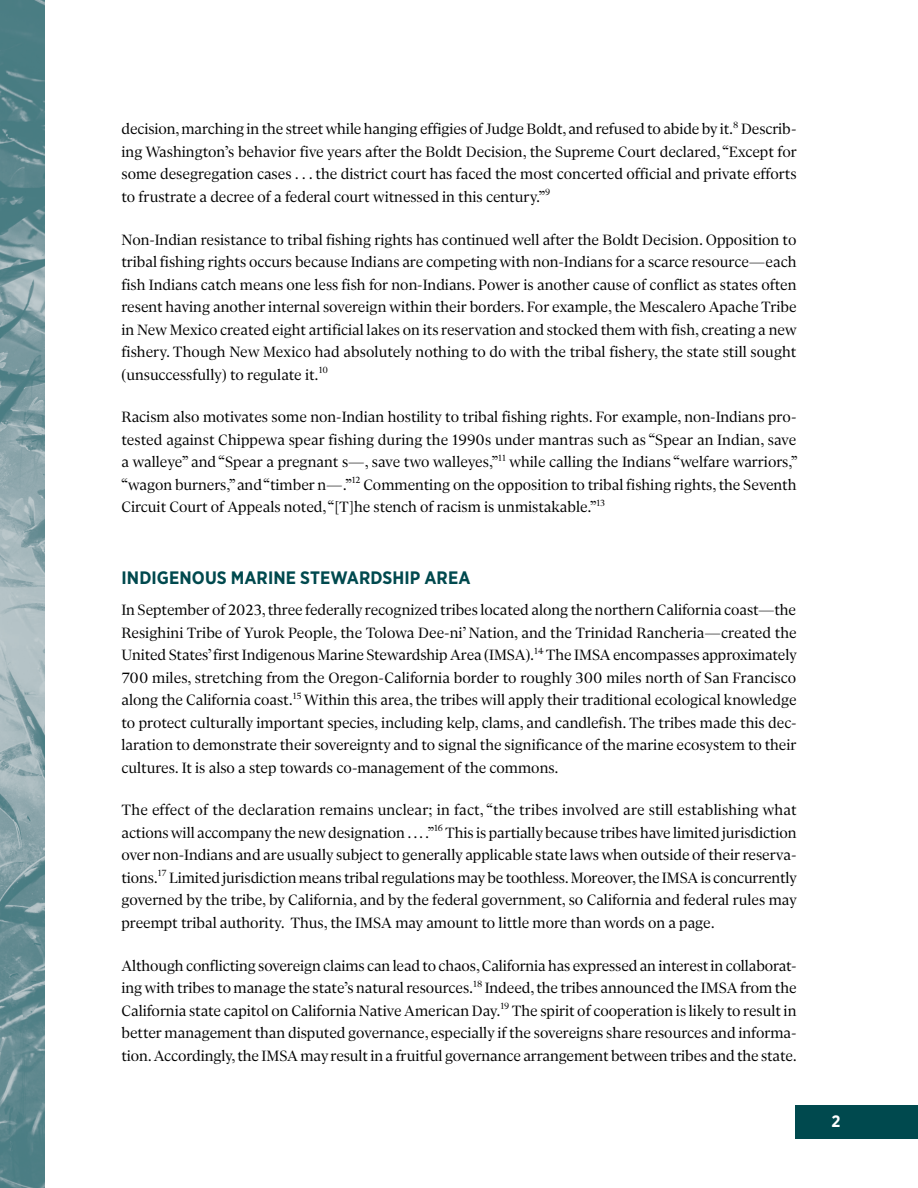
<style>
.page{position:relative;width:918px;height:1188px;background:#fff}
.page>*{position:absolute;margin:0;border:0;box-sizing:border-box;transform-origin:0 0}
.header_level_1{font:700 18px "Gotham Narrow";letter-spacing:.005em;color:#00494e}
.body{font:16.5px/22.5px "Gliko Modern S";color:#000;text-align:justify}
.t1{font:700 16.5px "Gotham Narrow";color:#fff}
</style>
<div class="page">
<div style="left:796px;top:1105px;width:122px;height:33px;background:#00494e"></div>
<img style="left:0;top:0;width:45px;height:1188px">
<p class="body" style="left:122px;top:118px;width:677px">decision, marching in the street while hanging effigies of Judge Boldt, and refused to abide by it.<sup>8</sup> Describ&shy;ing Washington’s behavior five years after the Boldt Decision, the Supreme Court declared, “Except for some desegregation cases . . . the district court has faced the most concerted official and private efforts to frustrate a decree of a federal court witnessed in this century.”<sup>9</sup></p>
<p class="body" style="left:122px;top:228px;width:677px">Non-Indian resistance to tribal fishing rights has continued well after the Boldt Decision. Opposition to tribal fishing rights occurs because Indians are competing with non-Indians for a scarce resource—each fish Indians catch means one less fish for non-Indians. Power is another cause of conflict as states often resent having another internal sovereign within their borders. For example, the Mescalero Apache Tribe in New Mexico created eight artificial lakes on its reservation and stocked them with fish, creating a new fishery. Though New Mexico had absolutely nothing to do with the tribal fishery, the state still sought (unsuccessfully) to regulate it.<sup>10</sup></p>
<p class="body" style="left:122px;top:406px;width:678px">Racism also motivates some non-Indian hostility to tribal fishing rights. For example, non-Indians pro&shy;tested against Chippewa spear fishing during the 1990s under mantras such as “Spear an Indian, save a walleye” and “Spear a pregnant s—, save two walleyes,”<sup>11</sup> while calling the Indians “welfare warriors,” “wagon burners,” and “timber n—.”<sup>12</sup> Commenting on the opposition to tribal fishing rights, the Seventh Circuit Court of Appeals noted, “[T]he stench of racism is unmistakable.”<sup>13</sup></p>
<p class="header_level_1" style="left:122px;top:566px;width:351px">INDIGENOUS MARINE STEWARDSHIP AREA</p>
<p class="body" style="left:122px;top:599px;width:677px">In September of 2023, three federally recognized tribes located along the northern California coast—the Resighini Tribe of Yurok People, the Tolowa Dee-ni’ Nation, and the Trinidad Rancheria—created the United States’ first Indigenous Marine Stewardship Area (IMSA).<sup>14</sup> The IMSA encompasses approximately 700 miles, stretching from the Oregon-California border to roughly 300 miles north of San Francisco along the California coast.<sup>15</sup> Within this area, the tribes will apply their traditional ecological knowledge to protect culturally important species, including kelp, clams, and candlefish. The tribes made this dec&shy;laration to demonstrate their sovereignty and to signal the significance of the marine ecosystem to their cultures. It is also a step towards co-management of the commons.</p>
<p class="body" style="left:122px;top:799px;width:677px">The effect of the declaration remains unclear; in fact, “the tribes involved are still establishing what actions will accompany the new designation . . . .”<sup>16</sup> This is partially because tribes have limited jurisdiction over non-Indians and are usually subject to generally applicable state laws when outside of their reserva&shy;tions.<sup>17</sup> Limited jurisdiction means tribal regulations may be toothless. Moreover, the IMSA is concurrently governed by the tribe, by California, and by the federal government, so California and federal rules may preempt tribal authority. Thus, the IMSA may amount to little more than words on a page.</p>
<p class="body" style="left:122px;top:954px;width:677px">Although conflicting sovereign claims can lead to chaos, California has expressed an interest in collaborat&shy;ing with tribes to manage the state’s natural resources.<sup>18</sup> Indeed, the tribes announced the IMSA from the California state capitol on California Native American Day.<sup>19</sup> The spirit of cooperation is likely to result in better management than disputed governance, especially if the sovereigns share resources and informa&shy;tion. Accordingly, the IMSA may result in a fruitful governance arrangement between tribes and the state.</p>
<p class="t1" style="left:832px;top:1111px;width:10px">2</p>
</div>
